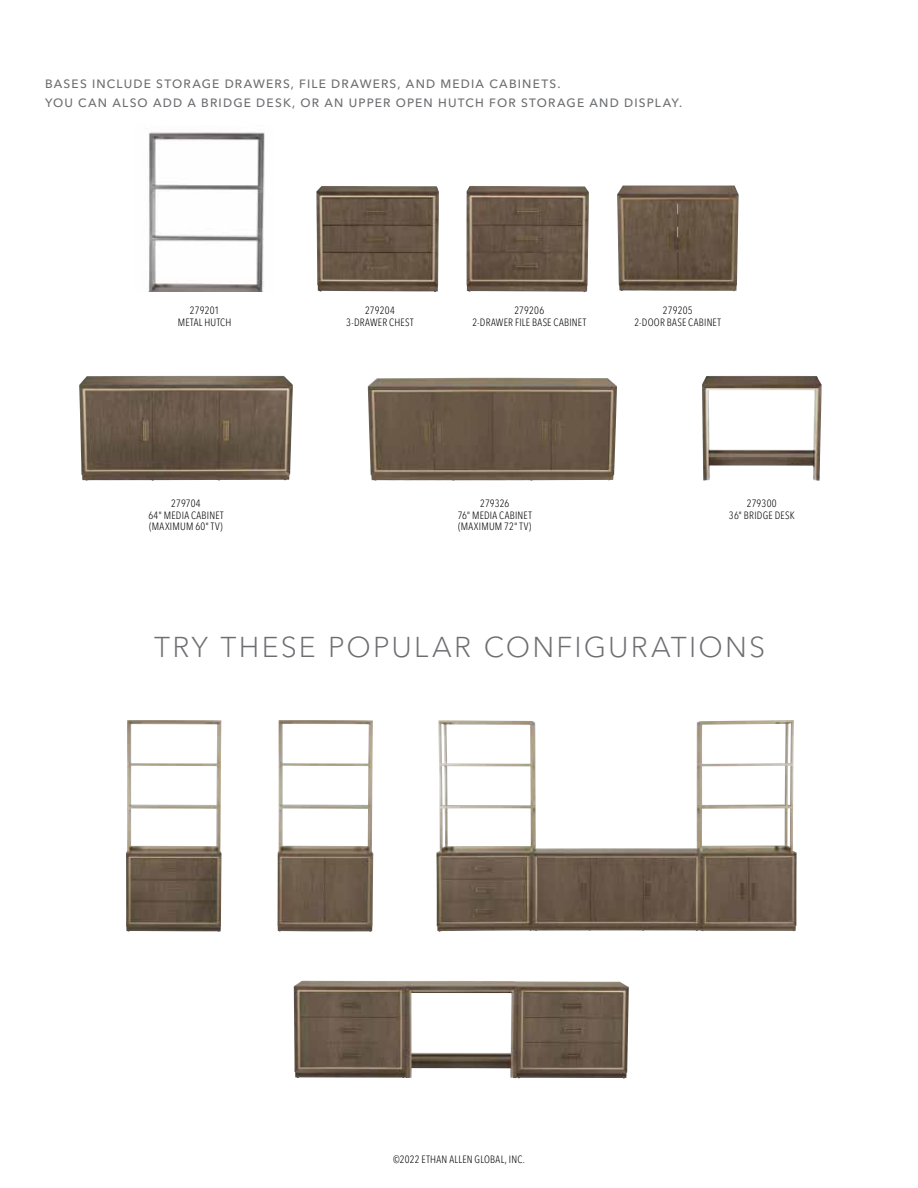
<style>
.page{position:relative;width:918px;height:1188px;background:#fff}
.page>*{position:absolute;margin:0;border:0;box-sizing:border-box;transform-origin:0 0}
.t1{font:300 28.5px "Avenir Next LT Pro";letter-spacing:.08em;color:#6d6e71}
.t2{font:500 12px/19.5px "Avenir Next LT Pro";letter-spacing:.1em;color:#6d6e71}
.t3{font:300 condensed 10.5px/11.2px "Avenir Next LT Pro";letter-spacing:.02em;color:#000;text-align:center}
</style>
<div class="page">
<img style="left:79px;top:376px;width:214px;height:105px">
<img style="left:436px;top:720px;width:357px;height:212px">
<img style="left:278px;top:720px;width:95px;height:212px">
<img style="left:126px;top:720px;width:96px;height:212px">
<img style="left:294px;top:981px;width:335px;height:98px">
<img style="left:368px;top:378px;width:249px;height:103px">
<img style="left:316px;top:186px;width:123px;height:106px">
<img style="left:466px;top:186px;width:123px;height:106px">
<img style="left:617px;top:185px;width:122px;height:106px">
<img style="left:148px;top:132px;width:117px;height:159px">
<img style="left:702px;top:376px;width:120px;height:105px">
<p class="t2" style="left:45px;top:74px;width:639px">BASES INCLUDE STORAGE DRAWERS, FILE DRAWERS, AND MEDIA CABINETS.<br>YOU CAN ALSO ADD A BRIDGE DESK, OR AN UPPER OPEN HUTCH FOR STORAGE AND DISPLAY.</p>
<p class="t3" style="left:178px;top:305px;width:55px">279201<br>METAL HUTCH</p>
<p class="t3" style="left:346px;top:305px;width:69px">279204<br>3-DRAWER CHEST</p>
<p class="t3" style="left:472px;top:305px;width:115px">279206<br>2-DRAWER FILE BASE CABINET</p>
<p class="t3" style="left:635px;top:305px;width:88px">279205<br>2-DOOR BASE CABINET</p>
<p class="t3" style="left:148px;top:498px;width:77px">279704<br>64" MEDIA CABINET (MAXIMUM 60" TV)</p>
<p class="t3" style="left:458px;top:498px;width:76px">279326<br>76" MEDIA CABINET (MAXIMUM 72" TV)</p>
<p class="t3" style="left:729px;top:498px;width:67px">279300<br>36" BRIDGE DESK</p>
<h1 class="t1" style="left:154px;top:630px;width:613px">TRY THESE POPULAR CONFIGURATIONS</h1>
<p class="t3" style="left:393px;top:1154px;width:133px">©2022 ETHAN ALLEN GLOBAL, INC.</p>
</div>
